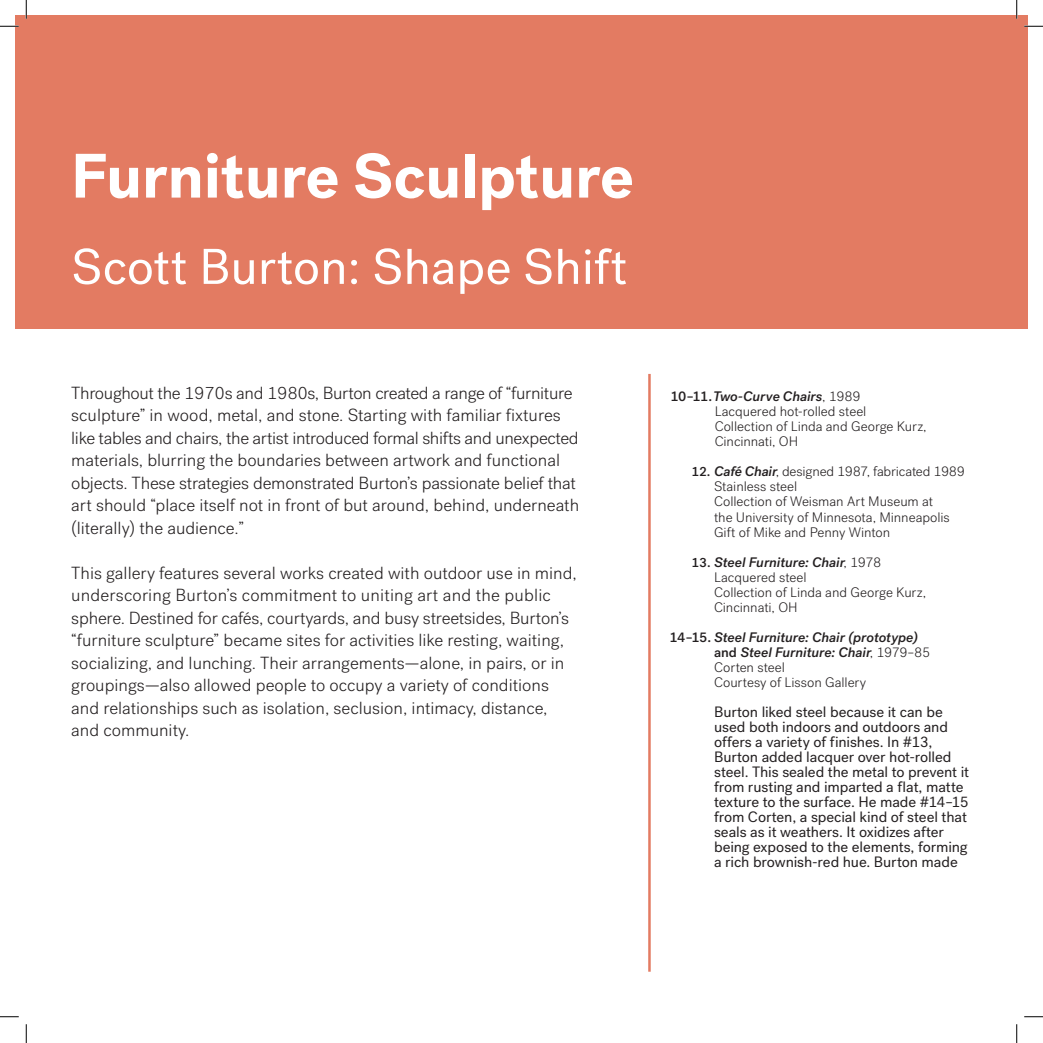
<style>
.page{position:relative;width:1043px;height:1043px;background:#fff}
.page>*{position:absolute;margin:0;border:0;box-sizing:border-box;transform-origin:0 0}
.t1{font:700 62.5px "Post Grotesk";color:#fff}
.t2{font:50px "Post Grotesk";color:#fff}
.t3{font:300 17.5px/22.5px "Post Grotesk";color:#231f20}
.t4{font:15px/15px "Post Grotesk";letter-spacing:-.005em;color:#231f20}
.t5{font:300 13.75px/15px "Post Grotesk";letter-spacing:-.005em;color:#231f20}
.t6{font:italic 500 13.75px/15px "Post Grotesk";color:#231f20}
.t7{font:500 13.75px "Post Grotesk";color:#231f20}
.s1{font-weight:500}
.s2{font-weight:500;font-style:italic}
.s3{font-weight:500;font-size:13.12px}
.s4{font-style:normal;font-size:13.12px}
.s5{font-style:normal}
.s6{font-weight:300;font-style:normal}
</style>
<div class="page">
<div style="left:15px;top:15px;width:1013px;height:314px;background:#e37b62"></div>
<hr style="left:648px;top:374px;width:2px;height:597px;background:#e37b62">
<svg style="left:0;top:25px;width:19px;height:2px"></svg>
<svg style="left:1024px;top:25px;width:18px;height:2px"></svg>
<svg style="left:0;top:1016px;width:19px;height:1px"></svg>
<svg style="left:1024px;top:1016px;width:18px;height:1px"></svg>
<svg style="left:25px;top:0;width:2px;height:19px"></svg>
<svg style="left:25px;top:1024px;width:2px;height:18px"></svg>
<svg style="left:1016px;top:0;width:1px;height:19px"></svg>
<svg style="left:1016px;top:1024px;width:1px;height:18px"></svg>
<h1 class="t1" style="left:71px;top:136px;width:564px">Furniture Sculpture</h1>
<h2 class="t2" style="left:71px;top:237px;width:557px">Scott Burton: Shape Shift</h2>
<p class="t3" style="left:71px;top:381px;width:509px">Throughout the 1970s and 1980s, Burton created a range of “furniture sculpture” in wood, metal, and stone. Starting with familiar fixtures like tables and chairs, the artist introduced formal shifts and unexpected materials, blurring the boundaries between artwork and functional objects. These strategies demonstrated Burton’s passionate belief that art should “place itself not in front of but around, behind, underneath (literally) the audience.”</p>
<p class="t3" style="left:71px;top:562px;width:507px">This gallery features several works created with outdoor use in mind, underscoring Burton’s commitment to uniting art and the public sphere. Destined for cafés, courtyards, and busy streetsides, Burton’s “furniture sculpture” became sites for activities like resting, waiting, socializing, and lunching. Their arrangements—alone, in pairs, or in groupings—also allowed people to occupy a variety of conditions and relationships such as isolation, seclusion, intimacy, distance, and community.</p>
<p class="t5" style="left:714px;top:389px;width:213px;text-indent:-44px"><span class="s1">10–11.</span><span class="s2">Two-Curve Chairs</span>, 1989<br>Lacquered hot-rolled steel<br>Collection of Linda and George Kurz,<br>Cincinnati, OH</p>
<p class="t5" style="left:714px;top:464px;width:252px;text-indent:-22px"><span class="s3">12.</span> <span class="s2">Café Chair</span>, designed 1987, fabricated 1989<br>Stainless steel<br>Collection of Weisman Art Museum at<br>the University of Minnesota, Minneapolis Gift of Mike and Penny Winton</p>
<p class="t5" style="left:714px;top:554px;width:213px;text-indent:-22px"><span class="s3">13.</span> <span class="s2">Steel Furniture: Chair</span>, 1978<br>Lacquered steel<br>Collection of Linda and George Kurz,<br>Cincinnati, OH</p>
<p class="t6" style="left:714px;top:629px;width:218px;text-indent:-22px"><span class="s4">14.</span> Steel Furniture: Chair (prototype) <span class="s5">and</span> Steel Furniture: Chair<span class="s6">, 1979–85<br>Corten steel<br>Courtesy of Lisson Gallery</span></p>
<p class="t4" style="left:714px;top:704px;width:257px">Burton liked steel because it can be used both indoors and outdoors and offers a variety of finishes. In #13, Burton added lacquer over hot-rolled steel. This sealed the metal to prevent it from rusting and imparted a flat, matte texture to the surface. He made #14–15 from Corten, a special kind of steel that seals as it weathers. It oxidizes after being exposed to the elements, forming a rich brownish-red hue. Burton made</p>
<p class="t7" style="left:669px;top:628px;width:43px">14–15.</p>
</div>
